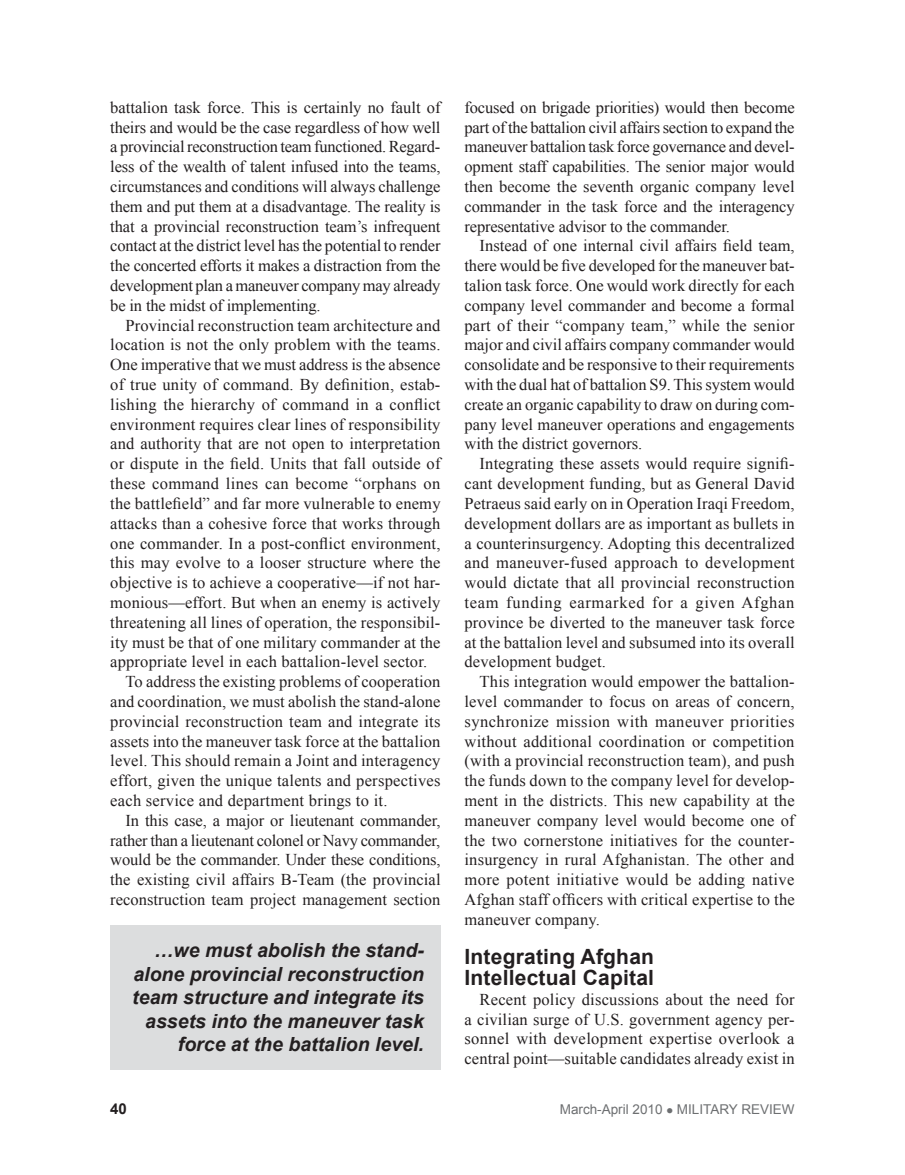
<style>
.page{position:relative;width:905px;height:1175px;background:#fff}
.page>*{position:absolute;margin:0;border:0;box-sizing:border-box;transform-origin:0 0}
.subhead{font:700 21px/21px "Arial";letter-spacing:.01em;color:#231f20}
.fob{font:italic 700 19.5px/23.4px "Arial";color:#231f20;text-align:right}
.fob-2{font:16.5px/19.8px "Times New Roman";letter-spacing:.005em;color:#231f20;text-align:justify}
.t1{font:700 15px "Arial";color:#231f20}
.t2{font:13.5px "Arial";color:#6d6f71}
</style>
<div class="page">
<div style="left:110px;top:925px;width:330px;height:144px;background:#dcddde"></div>
<p class="fob-2" style="left:110px;top:97px;width:332px">battalion task force. This is certainly no fault of theirs and would be the case regardless of how well a provincial reconstruction team functioned. Regard&shy;less of the wealth of talent infused into the teams, circumstances and conditions will always challenge them and put them at a disadvantage. The reality is that a provincial reconstruction team’s infrequent contact at the district level has the potential to render the concerted efforts it makes a distraction from the development plan a maneuver company may already be in the midst of implementing.</p>
<p class="fob-2" style="left:110px;top:315px;width:332px;text-indent:15px">Provincial reconstruction team architecture and location is not the only problem with the teams.<br>One imperative that we must address is the absence of true unity of command. By definition, estab&shy;lishing the hierarchy of command in a conflict environment requires clear lines of responsibility and authority that are not open to interpretation or dispute in the field. Units that fall outside of these command lines can become “orphans on the battlefield” and far more vulnerable to enemy attacks than a cohesive force that works through one commander. In a post-conflict environment, this may evolve to a looser structure where the objective is to achieve a cooperative—if not har&shy;monious—effort. But when an enemy is actively threatening all lines of operation, the responsibil&shy;ity must be that of one military commander at the appropriate level in each battalion-level sector.</p>
<p class="fob-2" style="left:110px;top:671px;width:332px;text-indent:15px">To address the existing problems of cooperation and coordination, we must abolish the stand-alone provincial reconstruction team and integrate its assets into the maneuver task force at the battalion level. This should remain a Joint and interagency effort, given the unique talents and perspectives each service and department brings to it.</p>
<p class="fob-2" style="left:110px;top:810px;width:332px;text-indent:15px">In this case, a major or lieutenant commander, rather than a lieutenant colonel or Navy commander, would be the commander. Under these conditions, the existing civil affairs B-Team (the provincial reconstruction team project management section</p>
<p class="fob" style="left:132px;top:939px;width:293px">…we must abolish the stand&shy;alone provincial reconstruction team structure and integrate its assets into the maneuver task force at the battalion level.</p>
<p class="fob-2" style="left:464px;top:97px;width:332px">focused on brigade priorities) would then become part of the battalion civil affairs section to expand the maneuver battalion task force governance and devel&shy;opment staff capabilities. The senior major would then become the seventh organic company level commander in the task force and the interagency representative advisor to the commander.</p>
<p class="fob-2" style="left:464px;top:236px;width:332px;text-indent:15px">Instead of one internal civil affairs field team, there would be five developed for the maneuver bat&shy;talion task force. One would work directly for each company level commander and become a formal part of their “company team,” while the senior major and civil affairs company commander would consolidate and be responsive to their requirements with the dual hat of battalion S9. This system would create an organic capability to draw on during com&shy;pany level maneuver operations and engagements with the district governors.</p>
<p class="fob-2" style="left:464px;top:453px;width:332px;text-indent:15px">Integrating these assets would require signifi&shy;cant development funding, but as General David Petraeus said early on in Operation Iraqi Freedom, development dollars are as important as bullets in a counterinsurgency. Adopting this decentralized and maneuver-fused approach to development would dictate that all provincial reconstruction team funding earmarked for a given Afghan province be diverted to the maneuver task force at the battalion level and subsumed into its overall development budget.</p>
<p class="fob-2" style="left:464px;top:671px;width:332px;text-indent:15px">This integration would empower the battalion&shy;level commander to focus on areas of concern, synchronize mission with maneuver priorities without additional coordination or competition (with a provincial reconstruction team), and push the funds down to the company level for develop&shy;ment in the districts. This new capability at the maneuver company level would become one of the two cornerstone initiatives for the counter&shy;insurgency in rural Afghanistan. The other and more potent initiative would be adding native Afghan staff officers with critical expertise to the maneuver company.</p>
<p class="subhead" style="left:464px;top:946px;width:191px">Integrating Afghan<br>Intellectual Capital</p>
<p class="fob-2" style="left:464px;top:989px;width:332px;text-indent:15px">Recent policy discussions about the need for a civilian surge of U.S. government agency per&shy;sonnel with development expertise overlook a central point—suitable candidates already exist in</p>
<p class="t1" style="left:110px;top:1098px;width:18px">40</p>
<p class="t2" style="left:559px;top:1100px;width:236px">March-April 2010 ● MILITARY REVIEW</p>
</div>
